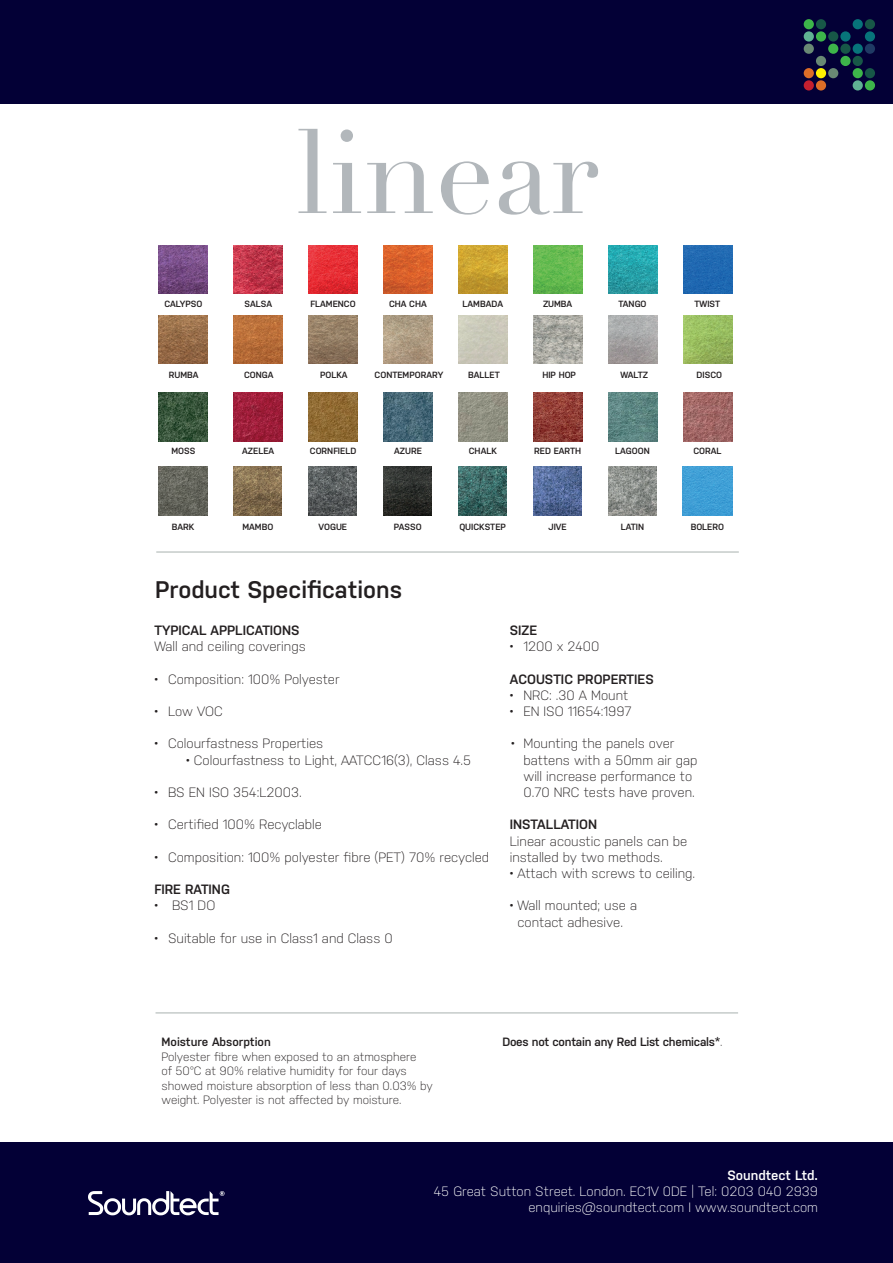
<style>
.page{position:relative;width:893px;height:1263px;background:#fff}
.page>*{position:absolute;margin:0;border:0;box-sizing:border-box;transform-origin:0 0}
.t1{font:116.7px "Didot";color:#b2b7bb}
.t2{font:600 24px "Nudista";color:#231f20}
.t3{font:300 13.5px/16.2px "Nudista";color:#231f20}
.t4{font:300 13.5px/16.2px "Nudista";color:#fff;text-align:right}
.t5{font:600 13.5px "Nudista";color:#231f20}
.t6{font:600 13.5px "Nudista";color:#fff}
.t7{font:300 12px/14.4px "Nudista";color:#231f20}
.t8{font:600 12px "Nudista";letter-spacing:-.02em;color:#231f20}
.t9{font:600 12px "Nudista";color:#231f20}
.t10{font:600 9px "Nudista";color:#231f20}
.s1{font-weight:300}
</style>
<div class="page">
<svg style="left:0;top:103px;width:893px;height:147px"></svg>
<hr style="left:156px;top:1012px;width:582px;height:1px;background:#a8b1af">
<hr style="left:156px;top:552px;width:583px;height:1px;background:#a8b1af">
<div style="left:0;top:0;width:893px;height:103px;background:#030036"></div>
<div style="left:865px;top:19px;width:10px;height:10px;background:#175747;border-radius:50%"></div>
<div style="left:865px;top:31px;width:10px;height:11px;background:#07747a;border-radius:50%"></div>
<div style="left:865px;top:44px;width:10px;height:10px;background:#1f3a64;border-radius:50%"></div>
<div style="left:865px;top:68px;width:10px;height:10px;background:#175747;border-radius:50%"></div>
<div style="left:865px;top:80px;width:10px;height:11px;background:#3db54a;border-radius:50%"></div>
<div style="left:853px;top:19px;width:10px;height:10px;background:#07747a;border-radius:50%"></div>
<div style="left:853px;top:44px;width:10px;height:10px;background:#07747a;border-radius:50%"></div>
<div style="left:853px;top:56px;width:10px;height:10px;background:#175747;border-radius:50%"></div>
<div style="left:853px;top:68px;width:10px;height:10px;background:#3db54a;border-radius:50%"></div>
<div style="left:853px;top:80px;width:10px;height:11px;background:#5fb293;border-radius:50%"></div>
<div style="left:840px;top:31px;width:11px;height:11px;background:#07747a;border-radius:50%"></div>
<div style="left:840px;top:44px;width:11px;height:10px;background:#175747;border-radius:50%"></div>
<div style="left:840px;top:56px;width:11px;height:10px;background:#3db54a;border-radius:50%"></div>
<div style="left:828px;top:31px;width:10px;height:11px;background:#175747;border-radius:50%"></div>
<div style="left:828px;top:44px;width:10px;height:10px;background:#3db54a;border-radius:50%"></div>
<div style="left:828px;top:68px;width:10px;height:10px;background:#698974;border-radius:50%"></div>
<div style="left:816px;top:19px;width:10px;height:10px;background:#175747;border-radius:50%"></div>
<div style="left:816px;top:31px;width:10px;height:11px;background:#3db54a;border-radius:50%"></div>
<div style="left:816px;top:56px;width:10px;height:10px;background:#698974;border-radius:50%"></div>
<div style="left:816px;top:68px;width:10px;height:10px;background:#fff101;border-radius:50%"></div>
<div style="left:816px;top:80px;width:10px;height:11px;background:#dd6d27;border-radius:50%"></div>
<div style="left:804px;top:19px;width:10px;height:10px;background:#3db54a;border-radius:50%"></div>
<div style="left:804px;top:31px;width:10px;height:11px;background:#5fb293;border-radius:50%"></div>
<div style="left:804px;top:44px;width:10px;height:10px;background:#698974;border-radius:50%"></div>
<div style="left:804px;top:68px;width:10px;height:10px;background:#dd6d27;border-radius:50%"></div>
<div style="left:804px;top:80px;width:10px;height:11px;background:#c41f2f;border-radius:50%"></div>
<img style="left:159px;top:316px;width:48px;height:48px">
<img style="left:234px;top:316px;width:48px;height:48px">
<img style="left:309px;top:316px;width:48px;height:48px">
<img style="left:384px;top:316px;width:48px;height:48px">
<img style="left:459px;top:316px;width:48px;height:48px">
<img style="left:534px;top:316px;width:48px;height:48px">
<img style="left:609px;top:316px;width:48px;height:48px">
<img style="left:684px;top:316px;width:48px;height:48px">
<img style="left:159px;top:245px;width:48px;height:48px">
<img style="left:234px;top:245px;width:48px;height:48px">
<img style="left:309px;top:245px;width:48px;height:48px">
<img style="left:384px;top:245px;width:48px;height:48px">
<img style="left:459px;top:245px;width:48px;height:48px">
<img style="left:534px;top:245px;width:48px;height:48px">
<img style="left:609px;top:245px;width:48px;height:48px">
<img style="left:684px;top:245px;width:48px;height:48px">
<img style="left:234px;top:467px;width:48px;height:48px">
<img style="left:309px;top:467px;width:48px;height:48px">
<img style="left:384px;top:467px;width:48px;height:48px">
<img style="left:458px;top:467px;width:49px;height:48px">
<img style="left:533px;top:467px;width:49px;height:48px">
<img style="left:608px;top:467px;width:49px;height:48px">
<img style="left:683px;top:466px;width:49px;height:49px">
<img style="left:159px;top:393px;width:48px;height:48px">
<img style="left:534px;top:393px;width:48px;height:48px">
<img style="left:234px;top:393px;width:48px;height:48px">
<img style="left:609px;top:393px;width:48px;height:48px">
<img style="left:309px;top:393px;width:48px;height:48px">
<img style="left:158px;top:466px;width:49px;height:49px">
<img style="left:384px;top:393px;width:48px;height:48px">
<img style="left:684px;top:393px;width:48px;height:48px">
<img style="left:459px;top:393px;width:48px;height:48px">
<div style="left:0;top:1142px;width:893px;height:121px;background:#030036"></div>
<svg style="left:88px;top:1191px;width:137px;height:24px"></svg>
<h1 class="t1" style="left:295px;top:103px;width:304px">linear</h1>
<p class="t10" style="left:164px;top:299px;width:39px">CALYPSO</p>
<p class="t10" style="left:244px;top:299px;width:29px">SALSA</p>
<p class="t10" style="left:311px;top:299px;width:47px">FLAMENCO</p>
<p class="t10" style="left:389px;top:299px;width:39px">CHA CHA</p>
<p class="t10" style="left:463px;top:299px;width:42px">LAMBADA</p>
<p class="t10" style="left:543px;top:299px;width:31px">ZUMBA</p>
<p class="t10" style="left:618px;top:299px;width:30px">TANGO</p>
<p class="t10" style="left:694px;top:299px;width:27px">TWIST</p>
<p class="t10" style="left:169px;top:370px;width:31px">RUMBA</p>
<p class="t10" style="left:244px;top:370px;width:31px">CONGA</p>
<p class="t10" style="left:320px;top:370px;width:29px">POLKA</p>
<p class="t10" style="left:375px;top:370px;width:70px">CONTEMPORARY</p>
<p class="t10" style="left:468px;top:370px;width:33px">BALLET</p>
<p class="t10" style="left:542px;top:370px;width:35px">HIP HOP</p>
<p class="t10" style="left:620px;top:370px;width:29px">WALTZ</p>
<p class="t10" style="left:697px;top:370px;width:27px">DISCO</p>
<p class="t10" style="left:171px;top:445px;width:25px">MOSS</p>
<p class="t10" style="left:242px;top:445px;width:33px">AZELEA</p>
<p class="t10" style="left:310px;top:445px;width:48px">CORNFIELD</p>
<p class="t10" style="left:394px;top:445px;width:29px">AZURE</p>
<p class="t10" style="left:469px;top:445px;width:29px">CHALK</p>
<p class="t10" style="left:534px;top:445px;width:48px">RED EARTH</p>
<p class="t10" style="left:615px;top:445px;width:36px">LAGOON</p>
<p class="t10" style="left:693px;top:445px;width:30px">CORAL</p>
<p class="t10" style="left:172px;top:521px;width:24px">BARK</p>
<p class="t10" style="left:242px;top:521px;width:32px">MAMBO</p>
<p class="t10" style="left:318px;top:521px;width:30px">VOGUE</p>
<p class="t10" style="left:394px;top:521px;width:29px">PASSO</p>
<p class="t10" style="left:459px;top:521px;width:48px">QUICKSTEP</p>
<p class="t10" style="left:548px;top:521px;width:20px">JIVE</p>
<p class="t10" style="left:621px;top:521px;width:25px">LATIN</p>
<p class="t10" style="left:691px;top:521px;width:35px">BOLERO</p>
<h2 class="t2" style="left:155px;top:575px;width:249px">Product Specifications</h2>
<p class="t5" style="left:154px;top:622px;width:147px">TYPICAL APPLICATIONS</p>
<p class="t3" style="left:154px;top:638px;width:153px">Wall and ceiling coverings</p>
<p class="t3" style="left:154px;top:671px;width:187px">• Composition: 100% Polyester</p>
<p class="t3" style="left:154px;top:703px;width:70px">• Low VOC</p>
<p class="t3" style="left:154px;top:735px;width:170px">• Colourfastness Properties</p>
<p class="t3" style="left:186px;top:752px;width:287px">• Colourfastness to Light, AATCC16(3), Class 4.5</p>
<p class="t3" style="left:154px;top:784px;width:149px">• BS EN ISO 354:L2003.</p>
<p class="t3" style="left:154px;top:816px;width:169px">• Certified 100% Recyclable</p>
<p class="t3" style="left:154px;top:849px;width:336px">• Composition: 100% polyester fibre (PET) 70% recycled</p>
<p class="t5" style="left:154px;top:882px;width:77px">FIRE RATING</p>
<p class="t3" style="left:154px;top:897px;width:62px">• BS1 DO</p>
<p class="t3" style="left:154px;top:930px;width:240px">• Suitable for use in Class1 and Class 0</p>
<p class="t5" style="left:510px;top:622px;width:29px">SIZE</p>
<p class="t3" style="left:510px;top:638px;width:91px">• 1200 x 2400</p>
<p class="t5" style="left:510px;top:671px;width:145px">ACOUSTIC PROPERTIES</p>
<p class="t3" style="left:510px;top:687px;width:120px">• NRC: .30 A Mount</p>
<p class="t3" style="left:510px;top:703px;width:123px">• EN ISO 11654:1997</p>
<p class="t3" style="left:523px;top:735px;width:175px;text-indent:-12px">• Mounting the panels over battens with a 50mm air gap will increase performance to<br>0.70 NRC tests have proven.</p>
<p class="t5" style="left:510px;top:817px;width:89px">INSTALLATION</p>
<p class="t3" style="left:510px;top:833px;width:179px">Linear acoustic panels can be installed by two methods.</p>
<p class="t3" style="left:510px;top:865px;width:187px">• Attach with screws to ceiling.</p>
<p class="t3" style="left:510px;top:897px;width:129px;text-align:center">• Wall mounted; use a contact adhesive.</p>
<p class="t9" style="left:162px;top:1035px;width:111px">Moisture Absorption</p>
<p class="t7" style="left:162px;top:1049px;width:273px">Polyester fibre when exposed to an atmosphere<br>of 50°C at 90% relative humidity for four days showed moisture absorption of less than 0.03% by weight. Polyester is not affected by moisture.</p>
<p class="t8" style="left:502px;top:1035px;width:222px">Does not contain any Red List chemicals*<span class="s1">.</span></p>
<p class="t6" style="left:727px;top:1167px;width:92px">Soundtect Ltd.</p>
<p class="t4" style="left:434px;top:1183px;width:386px">45 Great Sutton Street. London. EC1V 0DE | Tel: 0203 040 2939 enquiries@soundtect.com I www.soundtect.com</p>
</div>
